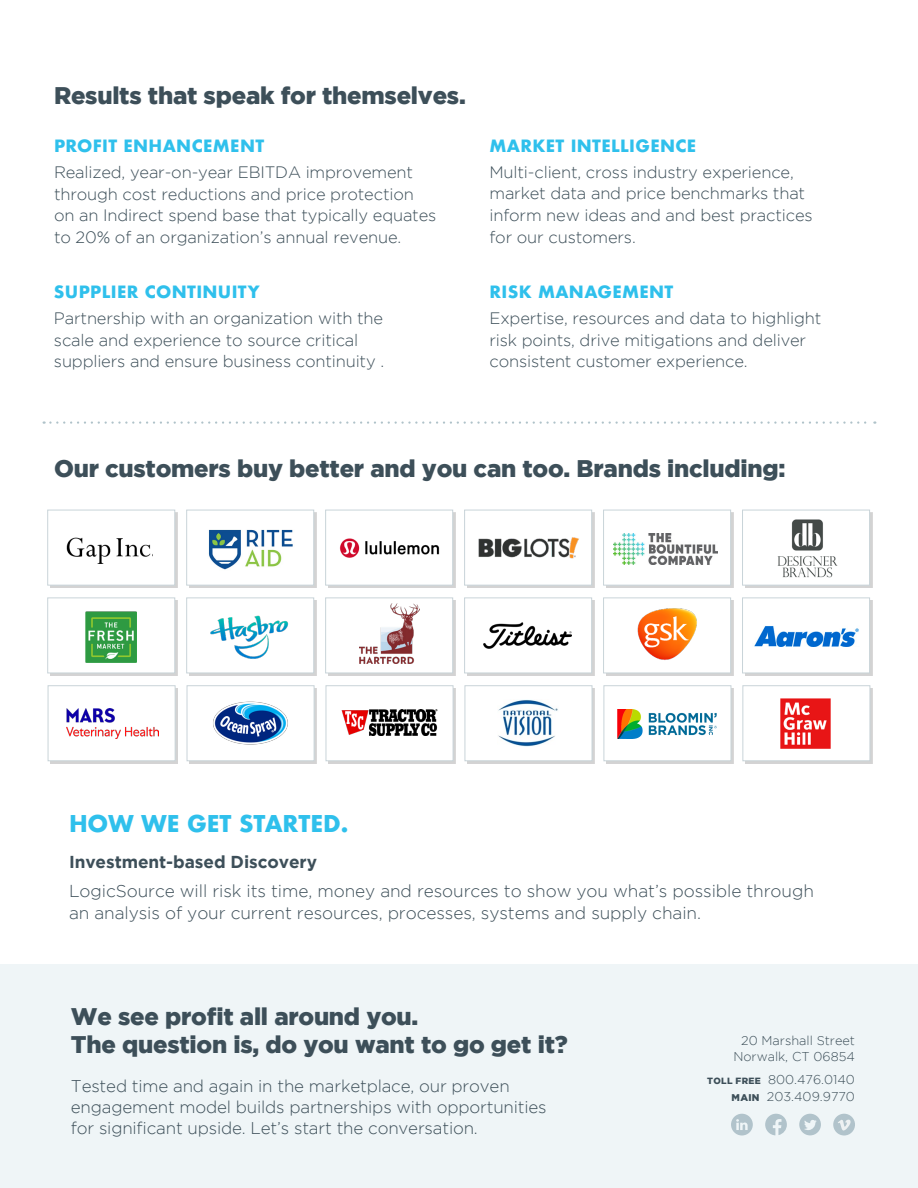
<style>
.page{position:relative;width:918px;height:1188px;background:#fff}
.page>*{position:absolute;margin:0;border:0;box-sizing:border-box;transform-origin:0 0}
.t1{font:900 24px/28.5px "Gotham";letter-spacing:-.01em;color:#3d4f59}
.Paragraph_Style_2{font:700 22.5px "Futura";letter-spacing:-.005em;color:#2fc0ec}
.Paragraph_Style_2-2{font:300 17.25px/21.8px "Gotham";letter-spacing:-.005em;color:#3d4f59}
.Paragraph_Style_2-3{font:700 17.25px "Gotham";letter-spacing:-.005em;color:#3d4f59}
.t2{font:300 16.95px/21px "Gotham";letter-spacing:-.01em;color:#3d4f59}
.Paragraph_Style_2-4{font:300 16.5px/21.8px "Gotham";letter-spacing:-.01em;color:#3d4f59}
.Paragraph_Style_2-5{font:700 16.5px "Futura";letter-spacing:.02em;color:#2fc0ec}
.t3{font:300 12.75px/16.5px "Gotham";color:#3d4f59;text-align:right}
.s1{font-weight:900;font-size:9px}
.s2{font-weight:900;font-size:9.75px}
</style>
<div class="page">
<div style="left:0;top:965px;width:918px;height:223px;background:#eff5f7"></div>
<div style="left:50px;top:512px;width:128px;height:76px;background:#d3d3d3"></div>
<div style="left:47px;top:510px;width:128px;height:76px;background:#fff;border:1px solid #c9d4d9"></div>
<div style="left:189px;top:512px;width:128px;height:76px;background:#d3d3d3"></div>
<div style="left:186px;top:510px;width:128px;height:76px;background:#fff;border:1px solid #c9d4d9"></div>
<div style="left:328px;top:512px;width:128px;height:76px;background:#d3d3d3"></div>
<div style="left:325px;top:510px;width:128px;height:76px;background:#fff;border:1px solid #c9d4d9"></div>
<div style="left:467px;top:512px;width:128px;height:76px;background:#d3d3d3"></div>
<div style="left:464px;top:510px;width:128px;height:76px;background:#fff;border:1px solid #c9d4d9"></div>
<div style="left:606px;top:512px;width:128px;height:76px;background:#d3d3d3"></div>
<div style="left:603px;top:510px;width:128px;height:76px;background:#fff;border:1px solid #c9d4d9"></div>
<div style="left:745px;top:512px;width:127px;height:76px;background:#d3d3d3"></div>
<div style="left:742px;top:510px;width:128px;height:76px;background:#fff;border:1px solid #c9d4d9"></div>
<img style="left:66px;top:537px;width:85px;height:27px">
<img style="left:208px;top:529px;width:85px;height:41px">
<img style="left:339px;top:538px;width:101px;height:20px">
<img style="left:777px;top:519px;width:61px;height:59px">
<img style="left:478px;top:537px;width:101px;height:22px">
<svg style="left:44px;top:421px;width:831px;height:3px"></svg>
<div style="left:50px;top:600px;width:128px;height:76px;background:#d3d3d3"></div>
<div style="left:47px;top:597px;width:128px;height:76px;background:#fff;border:1px solid #c9d4d9"></div>
<div style="left:189px;top:600px;width:128px;height:76px;background:#d3d3d3"></div>
<div style="left:186px;top:597px;width:128px;height:76px;background:#fff;border:1px solid #c9d4d9"></div>
<div style="left:328px;top:600px;width:128px;height:76px;background:#d3d3d3"></div>
<div style="left:325px;top:597px;width:128px;height:76px;background:#fff;border:1px solid #c9d4d9"></div>
<div style="left:467px;top:600px;width:128px;height:76px;background:#d3d3d3"></div>
<div style="left:464px;top:597px;width:128px;height:76px;background:#fff;border:1px solid #c9d4d9"></div>
<div style="left:606px;top:600px;width:128px;height:76px;background:#d3d3d3"></div>
<div style="left:603px;top:597px;width:128px;height:76px;background:#fff;border:1px solid #c9d4d9"></div>
<div style="left:745px;top:600px;width:127px;height:76px;background:#d2d3d3"></div>
<div style="left:742px;top:597px;width:128px;height:76px;background:#fff;border:1px solid #c9d4d9"></div>
<img style="left:86px;top:611px;width:51px;height:51px">
<img style="left:637px;top:608px;width:60px;height:52px">
<img style="left:360px;top:604px;width:60px;height:59px">
<svg style="left:799px;top:1114px;width:22px;height:21px"></svg>
<svg style="left:731px;top:1114px;width:22px;height:22px"></svg>
<svg style="left:765px;top:1114px;width:22px;height:21px"></svg>
<div style="left:833px;top:1114px;width:22px;height:22px;background:#b1c3cb;border-radius:50%"></div>
<svg style="left:838px;top:1119px;width:13px;height:12px"></svg>
<img style="left:614px;top:533px;width:104px;height:31px">
<div style="left:50px;top:688px;width:128px;height:76px;background:#d3d3d3"></div>
<div style="left:48px;top:685px;width:128px;height:76px;background:#fff;border:1px solid #c9d4d9"></div>
<div style="left:189px;top:688px;width:128px;height:76px;background:#d3d3d3"></div>
<div style="left:187px;top:685px;width:127px;height:76px;background:#fff;border:1px solid #c9d4d9"></div>
<div style="left:328px;top:688px;width:128px;height:76px;background:#d3d3d3"></div>
<div style="left:326px;top:685px;width:127px;height:76px;background:#fff;border:1px solid #c9d4d9"></div>
<div style="left:467px;top:688px;width:128px;height:76px;background:#d3d3d3"></div>
<div style="left:465px;top:685px;width:127px;height:76px;background:#fff;border:1px solid #c9d4d9"></div>
<div style="left:606px;top:688px;width:128px;height:76px;background:#d3d3d3"></div>
<div style="left:604px;top:685px;width:127px;height:76px;background:#fff;border:1px solid #c9d4d9"></div>
<div style="left:745px;top:688px;width:128px;height:76px;background:#d3d3d3"></div>
<div style="left:742px;top:685px;width:128px;height:76px;background:#fff;border:1px solid #c9d4d9"></div>
<img style="left:213px;top:701px;width:75px;height:44px">
<img style="left:498px;top:700px;width:60px;height:46px">
<img style="left:780px;top:698px;width:51px;height:51px">
<img style="left:210px;top:615px;width:79px;height:44px">
<img style="left:66px;top:708px;width:92px;height:30px">
<img style="left:341px;top:710px;width:96px;height:26px">
<img style="left:754px;top:626px;width:105px;height:21px">
<img style="left:483px;top:623px;width:89px;height:25px">
<img style="left:617px;top:710px;width:99px;height:29px">
<p class="t1" style="left:54px;top:80px;width:413px">Results that speak for themselves.</p>
<p class="Paragraph_Style_2-5" style="left:54px;top:134px;width:212px">PROFIT ENHANCEMENT</p>
<p class="Paragraph_Style_2-4" style="left:54px;top:161px;width:384px">Realized, year-on-year EBITDA improvement through cost reductions and price protection on an Indirect spend base that typically equates to 20% of an organization’s annual revenue.</p>
<p class="Paragraph_Style_2-5" style="left:54px;top:280px;width:207px">SUPPLIER CONTINUITY</p>
<p class="Paragraph_Style_2-4" style="left:54px;top:307px;width:332px">Partnership with an organization with the scale and experience to source critical suppliers and ensure business continuity .</p>
<p class="Paragraph_Style_2-5" style="left:489px;top:134px;width:208px">MARKET INTELLIGENCE</p>
<p class="Paragraph_Style_2-4" style="left:489px;top:161px;width:325px">Multi-client, cross industry experience, market data and price benchmarks that inform new ideas and and best practices for our customers.</p>
<p class="Paragraph_Style_2-5" style="left:489px;top:280px;width:185px">RISK MANAGEMENT</p>
<p class="Paragraph_Style_2-4" style="left:489px;top:307px;width:333px">Expertise, resources and data to highlight risk points, drive mitigations and deliver consistent customer experience.</p>
<p class="t1" style="left:54px;top:454px;width:733px">Our customers buy better and you can too. Brands including:</p>
<p class="Paragraph_Style_2" style="left:69px;top:807px;width:281px">HOW WE GET STARTED.</p>
<p class="Paragraph_Style_2-3" style="left:69px;top:852px;width:250px">Investment-based Discovery</p>
<p class="Paragraph_Style_2-2" style="left:69px;top:880px;width:746px">LogicSource will risk its time, money and resources to show you what’s possible through an analysis of your current resources, processes, systems and supply chain.</p>
<p class="t1" style="left:71px;top:1001px;width:498px">We see profit all around you.<br>The question is, do you want to go get it?</p>
<p class="t2" style="left:71px;top:1076px;width:477px">Tested time and again in the marketplace, our proven engagement model builds partnerships with opportunities for significant upside. Let’s start the conversation.</p>
<p class="t3" style="left:733px;top:1032px;width:123px">20 Marshall Street<br>Norwalk, CT 06854</p>
<p class="t3" style="left:707px;top:1072px;width:149px"><span class="s1">TOLL FREE</span> 800.476.0140<br><span class="s2">MAIN</span> 203.409.9770</p>
</div>
